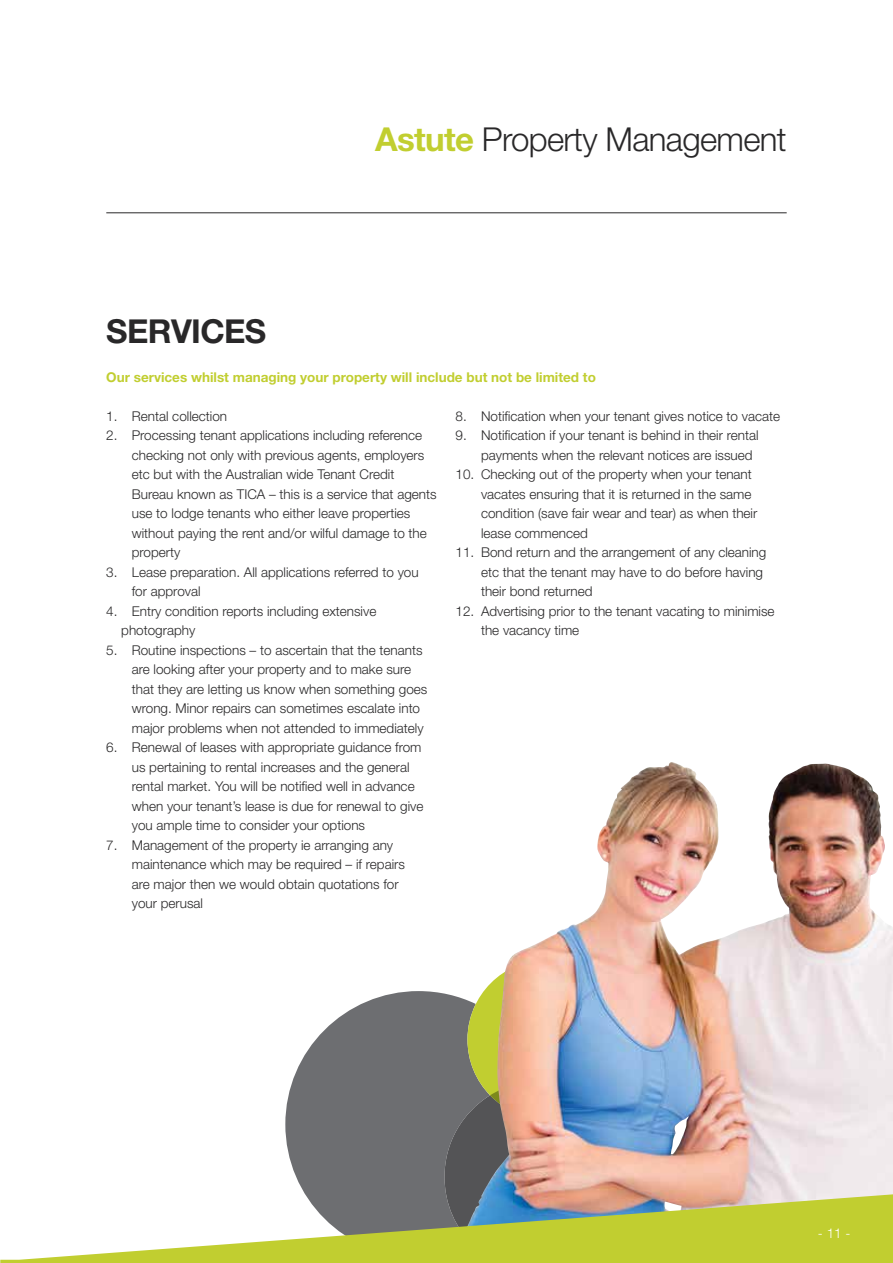
<style>
.page{position:relative;width:893px;height:1263px;background:#fff}
.page>*{position:absolute;margin:0;border:0;box-sizing:border-box;transform-origin:0 0}
.t1{font:300 33px "Helvetica Neue LT Std";letter-spacing:-.02em;color:#292829}
.t2{font:700 33px "Helvetica Neue LT Std";letter-spacing:-.02em;color:#292829}
.t3{font:300 13.5px/19.5px "Helvetica Neue LT Std";color:#292829}
.t4{font:700 13.5px "Helvetica Neue LT Std";color:#c1ce30}
.t5{font:300 13.5px "Helvetica Neue LT Std";color:#fff}
.s1{font-weight:700;color:#c1ce30}
</style>
<div class="page">
<hr style="left:106px;top:213px;width:681px;height:1px;background:#292829">
<svg style="left:285px;top:991px;width:178px;height:203px;background:#808183"></svg>
<svg style="left:444px;top:1081px;width:19px;height:113px;background:#626265"></svg>
<img style="left:463px;top:763px;width:430px;height:431px">
<svg style="left:0;top:1194px;width:893px;height:69px;fill:#c1ce30"></svg>
<h1 class="t1" style="left:375px;top:119px;width:413px"><span class="s1">Astute</span> Property Management</h1>
<h1 class="t2" style="left:106px;top:311px;width:161px">SERVICES</h1>
<p class="t4" style="left:106px;top:369px;width:491px">Our services whilst managing your property will include but not be limited to</p>
<p class="t3" style="left:106px;top:406px;width:122px">1. Rental collection</p>
<p class="t3" style="left:132px;top:425px;width:306px;text-indent:-26px">2. Processing tenant applications including reference checking not only with previous agents, employers etc but with the Australian wide Tenant Credit Bureau known as TICA – this is a service that agents use to lodge tenants who either leave properties without paying the rent and/or wilful damage to the property</p>
<p class="t3" style="left:132px;top:562px;width:288px;text-indent:-26px">3. Lease preparation. All applications referred to you for approval</p>
<p class="t3" style="left:121px;top:601px;width:257px;text-indent:-15px">4. Entry condition reports including extensive photography</p>
<p class="t3" style="left:132px;top:640px;width:297px;text-indent:-26px">5. Routine inspections – to ascertain that the tenants are looking after your property and to make sure that they are letting us know when something goes wrong. Minor repairs can sometimes escalate into major problems when not attended to immediately</p>
<p class="t3" style="left:132px;top:737px;width:293px;text-indent:-26px">6. Renewal of leases with appropriate guidance from us pertaining to rental increases and the general rental market. You will be notified well in advance when your tenant’s lease is due for renewal to give you ample time to consider your options</p>
<p class="t3" style="left:132px;top:835px;width:275px;text-indent:-26px">7. Management of the property ie arranging any maintenance which may be required – if repairs are major then we would obtain quotations for your perusal</p>
<p class="t3" style="left:455px;top:406px;width:326px">8. Notification when your tenant gives notice to vacate</p>
<p class="t3" style="left:481px;top:425px;width:279px;text-indent:-26px">9. Notification if your tenant is behind in their rental payments when the relevant notices are issued</p>
<p class="t3" style="left:481px;top:464px;width:278px;text-indent:-26px">10. Checking out of the property when your tenant vacates ensuring that it is returned in the same condition (save fair wear and tear) as when their lease commenced</p>
<p class="t3" style="left:481px;top:542px;width:287px;text-indent:-26px">11. Bond return and the arrangement of any cleaning etc that the tenant may have to do before having their bond returned</p>
<p class="t3" style="left:481px;top:601px;width:295px;text-indent:-26px">12. Advertising prior to the tenant vacating to minimise the vacancy time</p>
<p class="t5" style="left:818px;top:1224px;width:34px">- 11 -</p>
</div>
